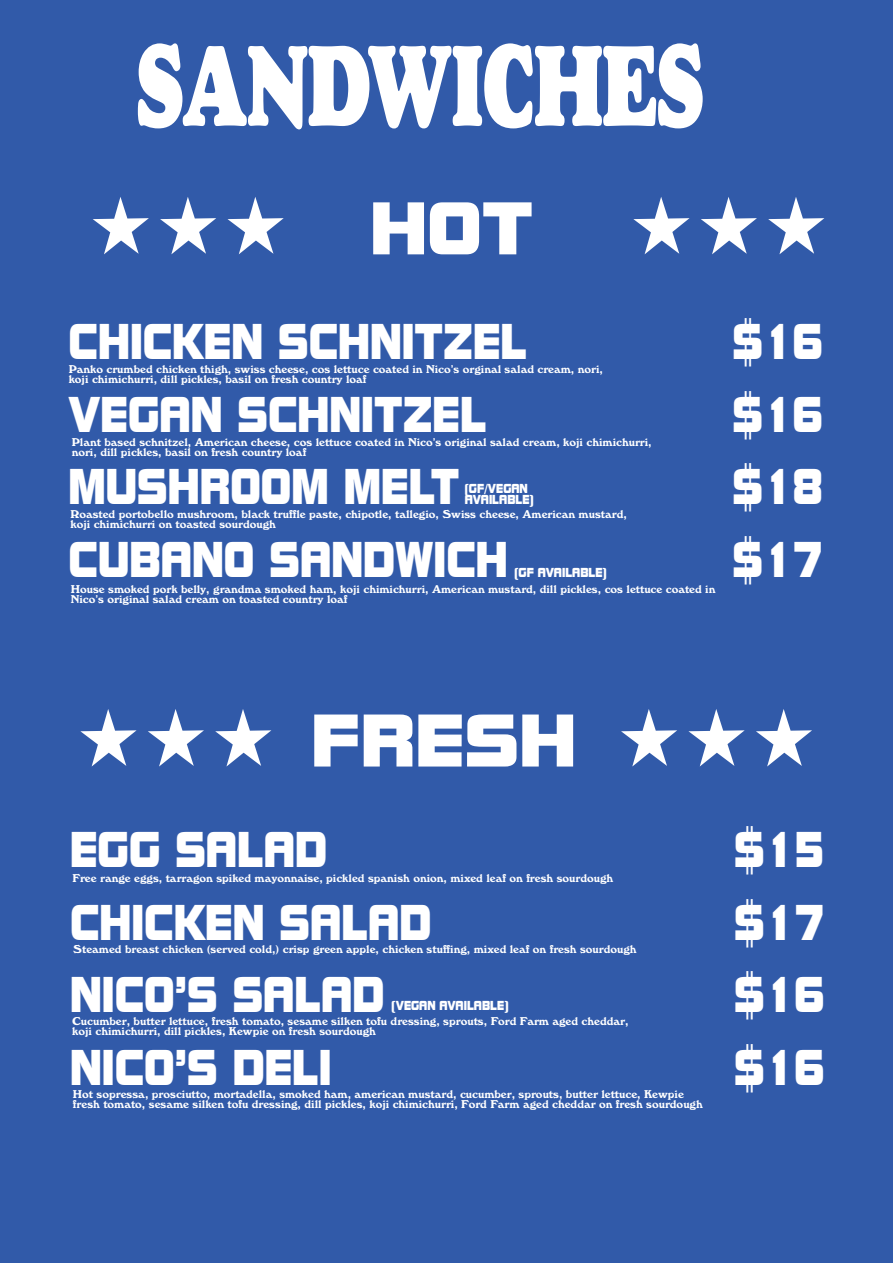
<style>
.page{position:relative;width:893px;height:1263px;background:#315aa9}
.page>*{position:absolute;margin:0;border:0;box-sizing:border-box;transform-origin:0 0}
.t1{font:119.1px "Goudy Hea D";color:#fff;scale:.67 1}
.t2{font:69.6px "Bolt Bold IT Cby BT";color:#fff}
.t3{font:46.95px/72.4px "Bolt Bold IT Cby BT";color:#fff;scale:.83 1}
.t4{font:12.15px/10.6px "Bolt Bold IT Cby BT";color:#fff;scale:.83 1}
.t5{font:11.1px/10.1px "Windsor BT";color:#fff}
</style>
<div class="page">
<svg style="left:227px;top:197px;width:57px;height:57px"></svg>
<svg style="left:160px;top:197px;width:56px;height:57px"></svg>
<svg style="left:93px;top:197px;width:56px;height:57px"></svg>
<svg style="left:768px;top:197px;width:56px;height:57px"></svg>
<svg style="left:701px;top:197px;width:56px;height:57px"></svg>
<svg style="left:633px;top:197px;width:56px;height:57px"></svg>
<svg style="left:215px;top:709px;width:56px;height:57px"></svg>
<svg style="left:148px;top:709px;width:56px;height:57px"></svg>
<svg style="left:80px;top:709px;width:57px;height:57px"></svg>
<svg style="left:756px;top:709px;width:56px;height:57px"></svg>
<svg style="left:688px;top:709px;width:57px;height:57px"></svg>
<svg style="left:621px;top:709px;width:56px;height:57px"></svg>
<h1 class="t1" style="left:137px;top:16px;width:848px">SANDWICHES</h1>
<h2 class="t2" style="left:370px;top:190px;width:164px">HOT</h2>
<h3 class="t3" style="left:69px;top:307px;width:554px">CHICKEN SCHNITZEL<br>VEGAN SCHNITZEL<br>MUSHROOM MELT<br>CUBANO SANDWICH</h3>
<p class="t5" style="left:69px;top:364px;width:536px">Panko crumbed chicken thigh, swiss cheese, cos lettuce coated in Nico’s orginal salad cream, nori, koji chimichurri, dill pickles, basil on fresh country loaf</p>
<p class="t5" style="left:72px;top:437px;width:581px">Plant based schnitzel, American cheese, cos lettuce coated in Nico’s original salad cream, koji chimichurri, nori, dill pickles, basil on fresh country loaf</p>
<p class="t4" style="left:465px;top:483px;width:85px">(GF/VEGAN<br>AVAILABLE)</p>
<p class="t5" style="left:70px;top:509px;width:558px">Roasted portobello mushroom, black truffle paste, chipotle, tallegio, Swiss cheese, American mustard, koji chimichurri on toasted sourdough</p>
<p class="t4" style="left:514px;top:567px;width:113px">(GF AVAILABLE)</p>
<p class="t5" style="left:71px;top:584px;width:646px">House smoked pork belly, grandma smoked ham, koji chimichurri, American mustard, dill pickles, cos lettuce coated in<br>Nico’s original salad cream on toasted country loaf</p>
<h3 class="t3" style="left:733px;top:307px;width:110px;text-align:justify">$16 $16 $18 $17</h3>
<h2 class="t2" style="left:311px;top:702px;width:267px">FRESH</h2>
<h3 class="t3" style="left:70px;top:815px;width:437px">EGG SALAD<br>CHICKEN SALAD<br>NICO’S SALAD<br>NICO’S DELI</h3>
<p class="t5" style="left:73px;top:1089px;width:631px">Hot sopressa, prosciutto, mortadella, smoked ham, american mustard, cucumber, sprouts, butter lettuce, Kewpie fresh tomato, sesame silken tofu dressing, dill pickles, koji chimichurri, Ford Farm aged cheddar on fresh sourdough</p>
<p class="t5" style="left:73px;top:873px;width:542px">Free range eggs, tarragon spiked mayonnaise, pickled spanish onion, mixed leaf on fresh sourdough</p>
<p class="t5" style="left:73px;top:944px;width:565px">Steamed breast chicken (served cold,) crisp green apple, chicken stuffing, mixed leaf on fresh sourdough</p>
<p class="t4" style="left:392px;top:1000px;width:142px">(VEGAN AVAILABLE)</p>
<p class="t5" style="left:72px;top:1016px;width:558px">Cucumber, butter lettuce, fresh tomato, sesame silken tofu dressing, sprouts, Ford Farm aged cheddar, koji chimichurri, dill pickles, Kewpie on fresh sourdough</p>
<h3 class="t3" style="left:734px;top:815px;width:110px;text-align:justify">$15 $17 $16 $16</h3>
</div>
